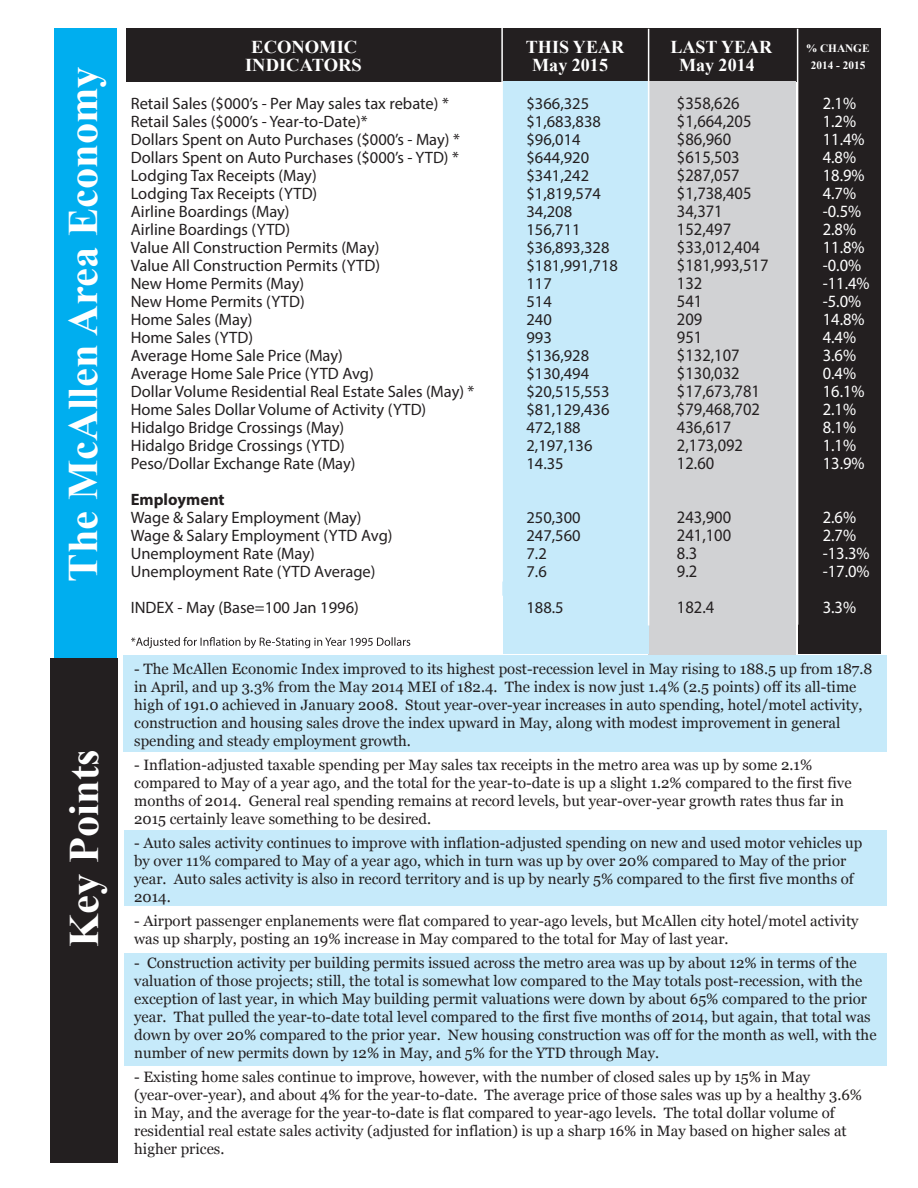
<style>
.page{position:relative;width:918px;height:1188px;background:#fff}
.page>*{position:absolute;margin:0;border:0;box-sizing:border-box;transform-origin:0 0}
.t1{font:700 42px "Times New Roman";color:#fff}
.t2{font:700 18px/18px "Times New Roman";color:#fff;text-align:center}
.t3{font:17.55px/18px "Myriad Pro";color:#231f20;scale:.94 1}
.t4{font:17.25px/18px "Myriad Pro";color:#fff;scale:.96 1}
.t5{font:16.5px/18px "Myriad Pro";color:#231f20}
.t6{font:700 16.5px "Myriad Pro";color:#231f20}
.t7{font:15px/18px "Georgia";color:#231f20}
.t8{font:700 11.25px/17px "Times New Roman";color:#fff;text-align:center}
</style>
<div class="page">
<div style="left:124px;top:655px;width:763px;height:97px;background:#c6eafa"></div>
<div style="left:124px;top:831px;width:762px;height:75px;background:#c6eafa"></div>
<div style="left:124px;top:953px;width:762px;height:113px;background:#c6eafa"></div>
<div style="left:54px;top:28px;width:63px;height:709px;background:#00aeef"></div>
<div style="left:798px;top:80px;width:82px;height:574px;background:#231f20"></div>
<div style="left:126px;top:28px;width:754px;height:54px;background:#231f20"></div>
<div style="left:649px;top:81px;width:147px;height:573px;background:#d1d2d4"></div>
<div style="left:503px;top:81px;width:146px;height:573px;background:#c6eafa"></div>
<hr style="left:648px;top:29px;width:1px;height:596px;background:#fff">
<hr style="left:797px;top:29px;width:1px;height:596px;background:#fff">
<hr style="left:501px;top:27px;width:2px;height:555px;background:#fff">
<div style="left:51px;top:658px;width:67px;height:505px;background:#231f20"></div>
<svg style="left:131px;top:637px;width:279px;height:11px"></svg>
<h1 class="t1" style="left:54px;top:582px;width:517px;rotate:-90deg">The McAllen Area Economy</h1>
<h1 class="t1" style="left:55px;top:947px;width:199px;rotate:-90deg">Key Points</h1>
<p class="t2" style="left:245px;top:37px;width:118px">ECONOMIC<br>INDICATORS</p>
<p class="t8" style="left:806px;top:40px;width:65px">% CHANGE<br>2014 - 2015</p>
<p class="t2" style="left:526px;top:37px;width:100px">THIS YEAR<br>May 2015</p>
<p class="t2" style="left:670px;top:37px;width:103px">LAST YEAR<br>May 2014</p>
<p class="t5" style="left:131px;top:94px;width:345px">Retail Sales ($000’s - Per May sales tax rebate) *<br>Retail Sales ($000’s - Year-to-Date)*<br>Dollars Spent on Auto Purchases ($000’s - May) *<br>Dollars Spent on Auto Purchases ($000’s - YTD) *<br>Lodging Tax Receipts (May)<br>Lodging Tax Receipts (YTD)<br>Airline Boardings (May)<br>Airline Boardings (YTD)<br>Value All Construction Permits (May)<br>Value All Construction Permits (YTD)<br>New Home Permits (May)<br>New Home Permits (YTD)<br>Home Sales (May)<br>Home Sales (YTD)<br>Average Home Sale Price (May)<br>Average Home Sale Price (YTD Avg)<br>Dollar Volume Residential Real Estate Sales (May) *<br>Home Sales Dollar Volume of Activity (YTD)<br>Hidalgo Bridge Crossings (May)<br>Hidalgo Bridge Crossings (YTD)<br>Peso/Dollar Exchange Rate (May)</p>
<p class="t6" style="left:131px;top:488px;width:95px">Employment</p>
<p class="t5" style="left:131px;top:508px;width:263px">Wage &amp; Salary Employment (May)<br>Wage &amp; Salary Employment (YTD Avg)<br>Unemployment Rate (May)<br>Unemployment Rate (YTD Average)</p>
<p class="t5" style="left:131px;top:598px;width:230px">INDEX - May (Base=100 Jan 1996)</p>
<p class="t5" style="left:526px;top:94px;width:93px">$366,325 $1,683,838 $96,014 $644,920 $341,242 $1,819,574<br>34,208<br>156,711 $36,893,328 $181,991,718<br>117<br>514<br>240<br>993 $136,928 $130,494 $20,515,553 $81,129,436<br>472,188<br>2,197,136<br>14.35</p>
<p class="t5" style="left:526px;top:508px;width:56px">250,300<br>247,560<br>7.2<br>7.6</p>
<p class="t5" style="left:526px;top:598px;width:39px">188.5</p>
<p class="t3" style="left:677px;top:94px;width:99px">$358,626 $1,664,205 $86,960 $615,503 $287,057 $1,738,405<br>34,371<br>152,497 $33,012,404 $181,993,517<br>132<br>541<br>209<br>951 $132,107 $130,032 $17,673,781 $79,468,702<br>436,617<br>2,173,092<br>12.60</p>
<p class="t3" style="left:677px;top:508px;width:59px">243,900<br>241,100<br>8.3<br>9.2</p>
<p class="t3" style="left:677px;top:598px;width:41px">182.4</p>
<p class="t4" style="left:823px;top:94px;width:50px">2.1%<br>1.2%<br>11.4%<br>4.8%<br>18.9%<br>4.7% -0.5%<br>2.8%<br>11.8% -0.0% -11.4% -5.0%<br>14.8%<br>4.4%<br>3.6%<br>0.4%<br>16.1%<br>2.1%<br>8.1%<br>1.1%<br>13.9%</p>
<p class="t4" style="left:823px;top:508px;width:50px">2.6%<br>2.7% -13.3% -17.0%</p>
<p class="t4" style="left:823px;top:598px;width:36px">3.3%</p>
<p class="t7" style="left:134px;top:659px;width:740px">- The McAllen Economic Index improved to its highest post-recession level in May rising to 188.5 up from 187.8 in April, and up 3.3% from the May 2014 MEI of 182.4. The index is now just 1.4% (2.5 points) off its all-time high of 191.0 achieved in January 2008. Stout year-over-year increases in auto spending, hotel/motel activity, construction and housing sales drove the index upward in May, along with modest improvement in general spending and steady employment growth.</p>
<p class="t7" style="left:134px;top:755px;width:719px">- Inflation-adjusted taxable spending per May sales tax receipts in the metro area was up by some 2.1% compared to May of a year ago, and the total for the year-to-date is up a slight 1.2% compared to the first five months of 2014. General real spending remains at record levels, but year-over-year growth rates thus far in 2015 certainly leave something to be desired.</p>
<p class="t7" style="left:134px;top:833px;width:730px">- Auto sales activity continues to improve with inflation-adjusted spending on new and used motor vehicles up by over 11% compared to May of a year ago, which in turn was up by over 20% compared to May of the prior year. Auto sales activity is also in record territory and is up by nearly 5% compared to the first five months of 2014.</p>
<p class="t7" style="left:134px;top:911px;width:726px">- Airport passenger enplanements were flat compared to year-ago levels, but McAllen city hotel/motel activity was up sharply, posting an 19% increase in May compared to the total for May of last year.</p>
<p class="t7" style="left:134px;top:953px;width:744px">- Construction activity per building permits issued across the metro area was up by about 12% in terms of the valuation of those projects; still, the total is somewhat low compared to the May totals post-recession, with the exception of last year, in which May building permit valuations were down by about 65% compared to the prior year. That pulled the year-to-date total level compared to the first five months of 2014, but again, that total was down by over 20% compared to the prior year. New housing construction was off for the month as well, with the number of new permits down by 12% in May, and 5% for the YTD through May.</p>
<p class="t7" style="left:134px;top:1067px;width:729px">- Existing home sales continue to improve, however, with the number of closed sales up by 15% in May (year-over-year), and about 4% for the year-to-date. The average price of those sales was up by a healthy 3.6% in May, and the average for the year-to-date is flat compared to year-ago levels. The total dollar volume of residential real estate sales activity (adjusted for inflation) is up a sharp 16% in May based on higher sales at higher prices.</p>
</div>
